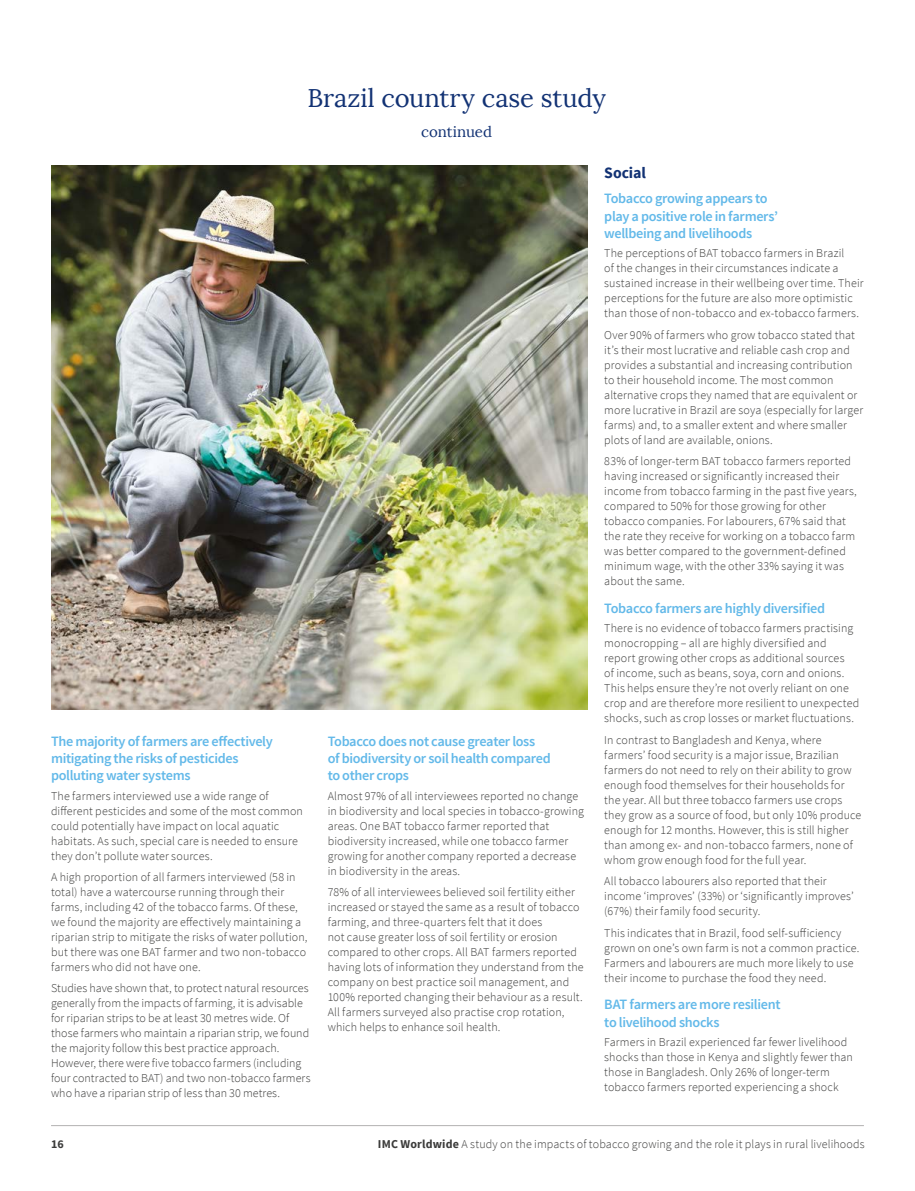
<style>
.page{position:relative;width:915px;height:1191px;background:#fff}
.page>*{position:absolute;margin:0;border:0;box-sizing:border-box;transform-origin:0 0}
.t1{font:25.5px "Lora";color:#123274}
.t2{font:700 15.75px "Source Sans Pro";letter-spacing:-.01em;color:#123274}
.t3{font:15px "Lora";color:#123274}
.t4{font:600 14.25px/17.2px "Source Sans Pro";letter-spacing:-.025em;color:#63b9e9}
.t5{font:300 12px/15px "Source Sans Pro";letter-spacing:.01em;color:#3c3c3b}
.t6{font:700 12px "Source Sans Pro";color:#3c3c3b}
.s1{font-weight:700}
</style>
<div class="page">
<img style="left:51px;top:165px;width:536px;height:544px">
<hr style="left:51px;top:1125px;width:812px;height:1px;background:#b3b2b2">
<h1 class="t1" style="left:307px;top:82px;width:300px">Brazil country case study</h1>
<p class="t3" style="left:421px;top:123px;width:72px">continued</p>
<p class="t4" style="left:51px;top:732px;width:223px">The majority of farmers are effectively mitigating the risks of pesticides polluting water systems</p>
<p class="t5" style="left:51px;top:788px;width:253px">The farmers interviewed use a wide range of different pesticides and some of the most common could potentially have impact on local aquatic habitats. As such, special care is needed to ensure they don’t pollute water sources.</p>
<p class="t5" style="left:51px;top:869px;width:258px">A high proportion of all farmers interviewed (58 in total) have a watercourse running through their farms, including 42 of the tobacco farms. Of these, we found the majority are effectively maintaining a riparian strip to mitigate the risks of water pollution, but there was one BAT farmer and two non-tobacco farmers who did not have one.</p>
<p class="t5" style="left:51px;top:981px;width:261px">Studies have shown that, to protect natural resources generally from the impacts of farming, it is advisable for riparian strips to be at least 30 metres wide. Of those farmers who maintain a riparian strip, we found the majority follow this best practice approach.<br>However, there were five tobacco farmers (including four contracted to BAT) and two non-tobacco farmers who have a riparian strip of less than 30 metres.</p>
<p class="t4" style="left:327px;top:732px;width:224px">Tobacco does not cause greater loss of biodiversity or soil health compared to other crops</p>
<p class="t5" style="left:327px;top:788px;width:258px">Almost 97% of all interviewees reported no change in biodiversity and local species in tobacco-growing areas. One BAT tobacco farmer reported that biodiversity increased, while one tobacco farmer growing for another company reported a decrease in biodiversity in the areas.</p>
<p class="t5" style="left:327px;top:884px;width:257px">78% of all interviewees believed soil fertility either increased or stayed the same as a result of tobacco farming, and three-quarters felt that it does<br>not cause greater loss of soil fertility or erosion compared to other crops. All BAT farmers reported having lots of information they understand from the company on best practice soil management, and 100% reported changing their behaviour as a result.<br>All farmers surveyed also practise crop rotation, which helps to enhance soil health.</p>
<h2 class="t2" style="left:604px;top:162px;width:43px">Social</h2>
<p class="t4" style="left:604px;top:190px;width:175px">Tobacco growing appears to play a positive role in farmers’ wellbeing and livelihoods</p>
<p class="t5" style="left:604px;top:246px;width:261px">The perceptions of BAT tobacco farmers in Brazil<br>of the changes in their circumstances indicate a sustained increase in their wellbeing over time. Their perceptions for the future are also more optimistic than those of non-tobacco and ex-tobacco farmers.</p>
<p class="t5" style="left:604px;top:327px;width:260px">Over 90% of farmers who grow tobacco stated that it’s their most lucrative and reliable cash crop and provides a substantial and increasing contribution to their household income. The most common alternative crops they named that are equivalent or more lucrative in Brazil are soya (especially for larger farms) and, to a smaller extent and where smaller plots of land are available, onions.</p>
<p class="t5" style="left:604px;top:453px;width:254px">83% of longer-term BAT tobacco farmers reported having increased or significantly increased their income from tobacco farming in the past five years, compared to 50% for those growing for other tobacco companies. For labourers, 67% said that the rate they receive for working on a tobacco farm was better compared to the government-defined minimum wage, with the other 33% saying it was about the same.</p>
<p class="t4" style="left:604px;top:600px;width:222px">Tobacco farmers are highly diversified</p>
<p class="t5" style="left:604px;top:621px;width:256px">There is no evidence of tobacco farmers practising monocropping – all are highly diversified and report growing other crops as additional sources<br>of income, such as beans, soya, corn and onions.<br>This helps ensure they’re not overly reliant on one crop and are therefore more resilient to unexpected shocks, such as crop losses or market fluctuations.</p>
<p class="t5" style="left:604px;top:732px;width:258px">In contrast to Bangladesh and Kenya, where farmers’ food security is a major issue, Brazilian farmers do not need to rely on their ability to grow enough food themselves for their households for the year. All but three tobacco farmers use crops they grow as a source of food, but only 10% produce enough for 12 months. However, this is still higher than among ex- and non-tobacco farmers, none of whom grow enough food for the full year.</p>
<p class="t5" style="left:604px;top:873px;width:251px">All tobacco labourers also reported that their income ‘improves’ (33%) or ‘significantly improves’ (67%) their family food security.</p>
<p class="t5" style="left:604px;top:925px;width:256px">This indicates that in Brazil, food self-sufficiency grown on one’s own farm is not a common practice.<br>Farmers and labourers are much more likely to use their income to purchase the food they need.</p>
<p class="t4" style="left:604px;top:996px;width:178px">BAT farmers are more resilient to livelihood shocks</p>
<p class="t5" style="left:604px;top:1034px;width:250px">Farmers in Brazil experienced far fewer livelihood shocks than those in Kenya and slightly fewer than those in Bangladesh. Only 26% of longer-term tobacco farmers reported experiencing a shock</p>
<p class="t6" style="left:51px;top:1136px;width:14px">16</p>
<p class="t5" style="left:378px;top:1136px;width:488px"><span class="s1">IMC Worldwide</span> A study on the impacts of tobacco growing and the role it plays in rural livelihoods</p>
</div>
